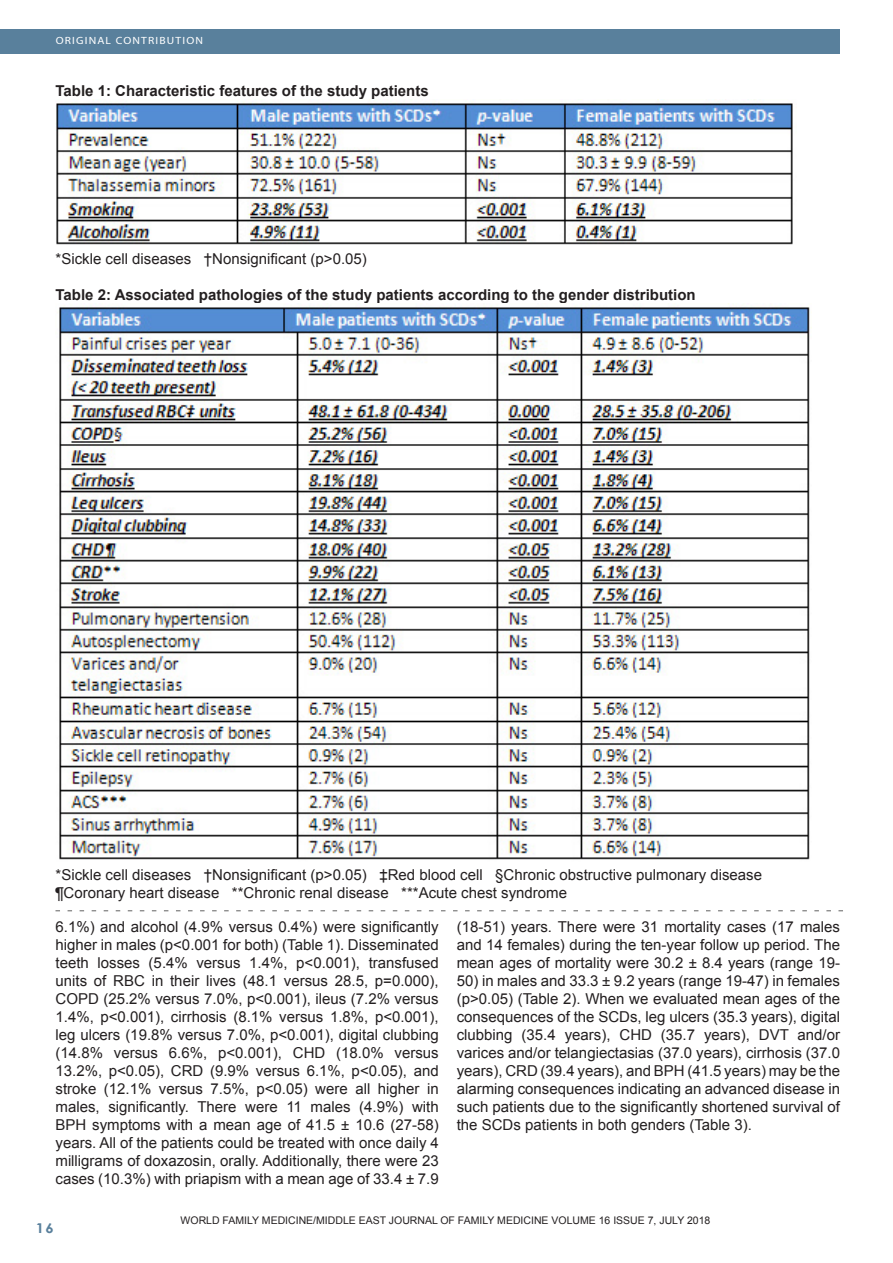
<style>
.page{position:relative;width:893px;height:1263px;background:#fff}
.page>*{position:absolute;margin:0;border:0;box-sizing:border-box;transform-origin:0 0}
.Footnote_Text{font:15px/18px "Arial";color:#231f20;text-align:justify}
.Footnote_Text-2{font:700 15px "Arial";color:#231f20}
.t1{font:700 13.5px "Century Gothic";color:#59809c;scale:1.1 1}
.Footnote_Text-3{font:10.5px "Arial";color:#231f20}
.t2{font:10.5px "Myriad";letter-spacing:.1em;color:#fff;scale:1.1 1}
</style>
<div class="page">
<div style="left:0;top:30px;width:840px;height:24px;background:#59809c"></div>
<img style="left:56px;top:99px;width:737px;height:146px">
<img style="left:59px;top:303px;width:753px;height:557px">
<svg style="left:56px;top:910px;width:787px;height:1px"></svg>
<p class="t2" style="left:56px;top:35px;width:135px">ORIGINAL CONTRIBUTION</p>
<p class="Footnote_Text-2" style="left:56px;top:81px;width:375px">Table 1: Characteristic features of the study patients</p>
<p class="Footnote_Text" style="left:56px;top:250px;width:313px">*Sickle cell diseases †Nonsignificant (p&gt;0.05)</p>
<p class="Footnote_Text-2" style="left:56px;top:285px;width:642px">Table 2: Associated pathologies of the study patients according to the gender distribution</p>
<p class="Footnote_Text" style="left:56px;top:865px;width:708px">*Sickle cell diseases †Nonsignificant (p&gt;0.05) ‡Red blood cell §Chronic obstructive pulmonary disease ¶Coronary heart disease **Chronic renal disease ***Acute chest syndrome</p>
<p class="Footnote_Text" style="left:56px;top:918px;width:385px">6.1%) and alcohol (4.9% versus 0.4%) were significantly higher in males (p&lt;0.001 for both) (Table 1). Disseminated teeth losses (5.4% versus 1.4%, p&lt;0.001), transfused units of RBC in their lives (48.1 versus 28.5, p=0.000), COPD (25.2% versus 7.0%, p&lt;0.001), ileus (7.2% versus 1.4%, p&lt;0.001), cirrhosis (8.1% versus 1.8%, p&lt;0.001), leg ulcers (19.8% versus 7.0%, p&lt;0.001), digital clubbing (14.8% versus 6.6%, p&lt;0.001), CHD (18.0% versus 13.2%, p&lt;0.05), CRD (9.9% versus 6.1%, p&lt;0.05), and stroke (12.1% versus 7.5%, p&lt;0.05) were all higher in males, significantly. There were 11 males (4.9%) with BPH symptoms with a mean age of 41.5 ± 10.6 (27-58) years. All of the patients could be treated with once daily 4 milligrams of doxazosin, orally. Additionally, there were 23 cases (10.3%) with priapism with a mean age of 33.4 ± 7.9</p>
<p class="Footnote_Text" style="left:457px;top:918px;width:385px">(18-51) years. There were 31 mortality cases (17 males and 14 females) during the ten-year follow up period. The mean ages of mortality were 30.2 ± 8.4 years (range 19-</p>
<p class="Footnote_Text" style="left:457px;top:972px;width:385px">50) in males and 33.3 ± 9.2 years (range 19-47) in females (p&gt;0.05) (Table 2). When we evaluated mean ages of the consequences of the SCDs, leg ulcers (35.3 years), digital clubbing (35.4 years), CHD (35.7 years), DVT and/or varices and/or telangiectasias (37.0 years), cirrhosis (37.0 years), CRD (39.4 years), and BPH (41.5 years) may be the alarming consequences indicating an advanced disease in such patients due to the significantly shortened survival of the SCDs patients in both genders (Table 3).</p>
<p class="t1" style="left:36px;top:1217px;width:18px">16</p>
<p class="Footnote_Text-3" style="left:162px;top:1214px;width:569px">WORLD FAMILY MEDICINE/MIDDLE EAST JOURNAL OF FAMILY MEDICINE VOLUME 15 ISSUE10, DECEMBER 2017</p>
<p class="Footnote_Text-3" style="left:181px;top:1214px;width:531px">WORLD FAMILY MEDICINE/MIDDLE EAST JOURNAL OF FAMILY MEDICINE VOLUME 16 ISSUE 7, JULY 2018</p>
</div>
